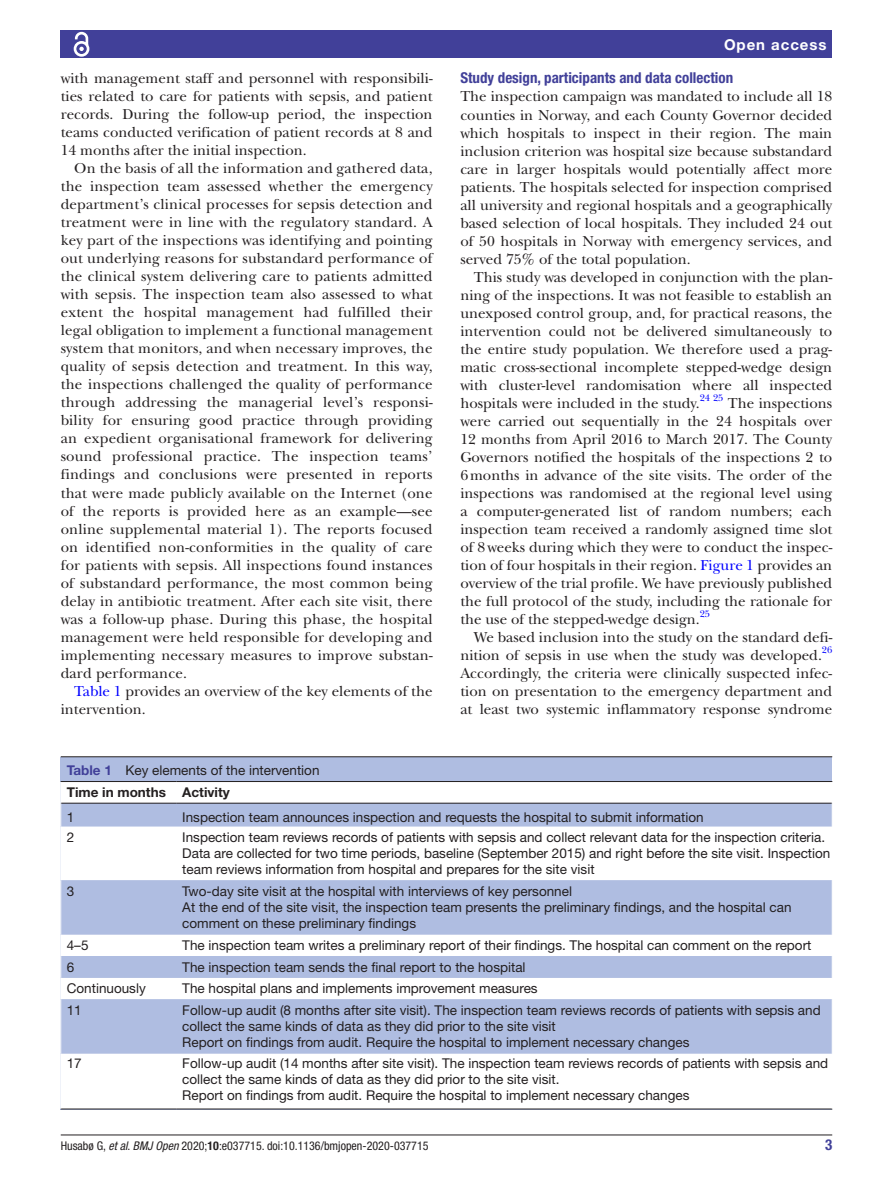
<style>
.page{position:relative;width:893px;height:1191px;background:#fff}
.page>*{position:absolute;margin:0;border:0;box-sizing:border-box;transform-origin:0 0}
.t1{font:15px/18px "New Baskerville";color:#231f20;text-align:justify}
.t2{font:700 condensed 15px "Helvetica Neue LT Std";color:#414099}
.t3{font:700 15px "Helvetica Neue LT Std";letter-spacing:.065em;color:#fff}
.t4{font:13.5px/16.2px "Helvetica Neue LT Std";color:#231f20}
.t5{font:condensed 12px "Helvetica Neue LT Std";color:#231f20}
.t6{font:9.9px "New Baskerville";color:#00f}
.s1{color:#00f}
.s2{font-weight:700;color:#414099}
.s3{font-weight:700}
.s4{font-style:italic}
</style>
<div class="page">
<hr style="left:61px;top:1134px;width:771px;height:1px;background:#231f20">
<div style="left:61px;top:31px;width:771px;height:27px;background:#414099"></div>
<svg style="left:73px;top:31px;width:17px;height:26px"></svg>
<div style="left:61px;top:757px;width:771px;height:352px;background:#afbde1"></div>
<hr style="left:61px;top:756px;width:771px;height:1px;background:#231f20">
<div style="left:61px;top:782px;width:771px;height:326px;background:#fff"></div>
<svg style="left:61px;top:804px;width:771px;height:249px"></svg>
<hr style="left:61px;top:781px;width:115px;height:1px;background:#231f20">
<hr style="left:61px;top:803px;width:115px;height:1px;background:#231f20">
<hr style="left:176px;top:781px;width:656px;height:1px;background:#231f20">
<hr style="left:176px;top:803px;width:656px;height:1px;background:#231f20">
<hr style="left:61px;top:1108px;width:115px;height:1px;background:#231f20">
<hr style="left:176px;top:1108px;width:656px;height:1px;background:#231f20">
<svg style="left:60px;top:782px;width:1px;height:44px"></svg>
<svg style="left:60px;top:934px;width:1px;height:65px"></svg>
<p class="t1" style="left:61px;top:69px;width:373px">with management staff and personnel with responsibili&shy;ties related to care for patients with sepsis, and patient records. During the follow-up period, the inspection teams conducted verification of patient records at 8 and 14 months after the initial inspection.</p>
<p class="t1" style="left:61px;top:159px;width:373px;text-indent:14px">On the basis of all the information and gathered data, the inspection team assessed whether the emergency department’s clinical processes for sepsis detection and treatment were in line with the regulatory standard. A key part of the inspections was identifying and pointing out underlying reasons for substandard performance of the clinical system delivering care to patients admitted with sepsis. The inspection team also assessed to what extent the hospital management had fulfilled their legal obligation to implement a functional management system that monitors, and when necessary improves, the quality of sepsis detection and treatment. In this way, the inspections challenged the quality of performance through addressing the managerial level’s responsi&shy;bility for ensuring good practice through providing an expedient organisational framework for delivering sound professional practice. The inspection teams’ findings and conclusions were presented in reports that were made publicly available on the Internet (one of the reports is provided here as an example—see online supplemental material 1). The reports focused on identified non-conformities in the quality of care for patients with sepsis. All inspections found instances of substandard performance, the most common being delay in antibiotic treatment. After each site visit, there was a follow-up phase. During this phase, the hospital management were held responsible for developing and implementing necessary measures to improve substan&shy;dard performance.</p>
<p class="t1" style="left:61px;top:682px;width:373px;text-indent:14px"><span class="s1">Table 1</span> provides an overview of the key elements of the intervention.</p>
<p class="t3" style="left:724px;top:35px;width:104px">Open access</p>
<p class="t2" style="left:460px;top:69px;width:274px">Study design, participants and data collection</p>
<p class="t1" style="left:460px;top:88px;width:373px">The inspection campaign was mandated to include all 18 counties in Norway, and each County Governor decided which hospitals to inspect in their region. The main inclusion criterion was hospital size because substandard care in larger hospitals would potentially affect more patients. The hospitals selected for inspection comprised all university and regional hospitals and a geographically based selection of local hospitals. They included 24 out of 50 hospitals in Norway with emergency services, and served 75% of the total population.</p>
<p class="t1" style="left:460px;top:268px;width:373px;text-indent:14px">This study was developed in conjunction with the plan&shy;ning of the inspections. It was not feasible to establish an unexposed control group, and, for practical reasons, the intervention could not be delivered simultaneously to the entire study population. We therefore used a prag&shy;matic cross-sectional incomplete stepped-wedge design with cluster-level randomisation where all inspected hospitals were included in the study.</p>
<p class="t6" style="left:700px;top:392px;width:25px">24 25</p>
<p class="t1" style="left:460px;top:394px;width:373px;text-indent:267px">The inspections were carried out sequentially in the 24 hospitals over 12 months from April 2016 to March 2017. The County Governors notified the hospitals of the inspections 2 to 6months in advance of the site visits. The order of the inspections was randomised at the regional level using a computer-generated list of random numbers; each inspection team received a randomly assigned time slot of 8weeks during which they were to conduct the inspec&shy;tion of four hospitals in their region. <span class="s1">Figure 1</span> provides an overview of the trial profile. We have previously published the full protocol of the study, including the rationale for the use of the stepped-wedge design.</p>
<p class="t6" style="left:700px;top:608px;width:12px">25</p>
<p class="t1" style="left:460px;top:628px;width:373px;text-indent:14px">We based inclusion into the study on the standard defi&shy;nition of sepsis in use when the study was developed.</p>
<p class="t6" style="left:822px;top:644px;width:12px">26</p>
<p class="t1" style="left:460px;top:664px;width:373px">Accordingly, the criteria were clinically suspected infec&shy;tion on presentation to the emergency department and at least two systemic inflammatory response syndrome</p>
<p class="t4" style="left:67px;top:759px;width:254px;line-height:22px"><span class="s2">Table 1</span> Key elements of the intervention<br><span class="s3">Time in months Activity</span></p>
<p class="t4" style="left:67px;top:808px;width:9px">1</p>
<p class="t4" style="left:182px;top:808px;width:523px">Inspection team announces inspection and requests the hospital to submit information</p>
<p class="t4" style="left:67px;top:829px;width:9px">2</p>
<p class="t4" style="left:182px;top:829px;width:650px">Inspection team reviews records of patients with sepsis and collect relevant data for the inspection criteria.<br>Data are collected for two time periods, baseline (September 2015) and right before the site visit. Inspection team reviews information from hospital and prepares for the site visit</p>
<p class="t4" style="left:67px;top:883px;width:9px">3</p>
<p class="t4" style="left:182px;top:883px;width:611px">Two-day site visit at the hospital with interviews of key personnel<br>At the end of the site visit, the inspection team presents the preliminary findings, and the hospital can comment on these preliminary findings</p>
<p class="t4" style="left:67px;top:937px;width:23px">4–5</p>
<p class="t4" style="left:182px;top:937px;width:631px">The inspection team writes a preliminary report of their findings. The hospital can comment on the report</p>
<p class="t4" style="left:67px;top:958px;width:9px">6</p>
<p class="t4" style="left:182px;top:958px;width:345px">The inspection team sends the final report to the hospital</p>
<p class="t4" style="left:67px;top:980px;width:81px">Continuously</p>
<p class="t4" style="left:182px;top:980px;width:357px">The hospital plans and implements improvement measures</p>
<p class="t4" style="left:67px;top:1002px;width:17px">11</p>
<p class="t4" style="left:182px;top:1002px;width:640px">Follow-up audit (8 months after site visit). The inspection team reviews records of patients with sepsis and collect the same kinds of data as they did prior to the site visit<br>Report on findings from audit. Require the hospital to implement necessary changes</p>
<p class="t4" style="left:67px;top:1054px;width:17px">17</p>
<p class="t4" style="left:182px;top:1054px;width:647px">Follow-up audit (14 months after site visit). The inspection team reviews records of patients with sepsis and collect the same kinds of data as they did prior to the site visit.<br>Report on findings from audit. Require the hospital to implement necessary changes</p>
<p class="t5" style="left:61px;top:1138px;width:369px">Husabø G, <span class="s4">et al</span>. <span class="s4">BMJ Open</span> 2020;<span class="s3">10</span>:e037715. doi:10.1136/bmjopen-2020-037715</p>
<p class="t2" style="left:825px;top:1135px;width:9px">3</p>
</div>
